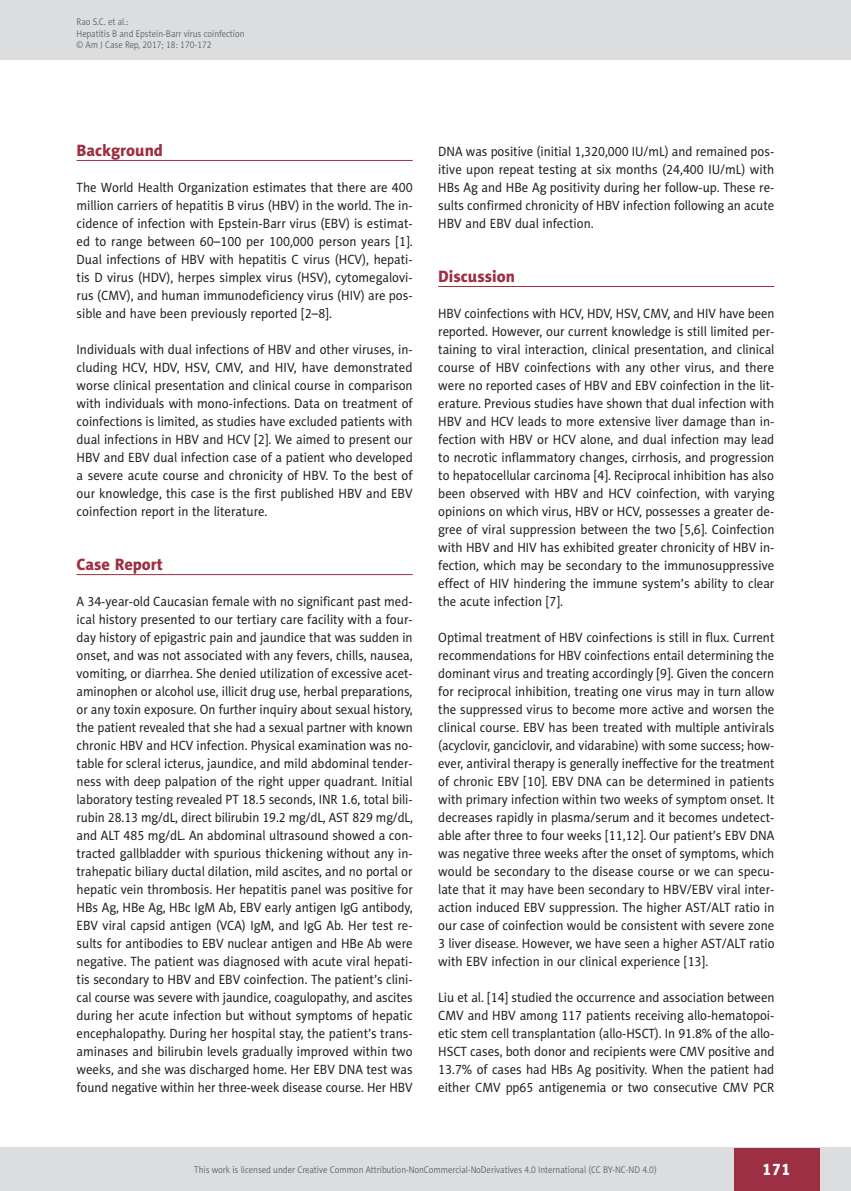
<style>
.page{position:relative;width:851px;height:1191px;background:#fff}
.page>*{position:absolute;margin:0;border:0;box-sizing:border-box;transform-origin:0 0}
.AJCR_Headline_1{font:16.5px "Naomi Sans EFN Heavy";color:#9d2f42}
.t1{font:16.5px "Naomi Sans EFN Heavy";color:#fff}
.AJCR_Body{font:13.5px/18px "Naomi Sans EFN";color:#231f20;text-align:justify;scale:.95 1}
.AJCR_Body-2{font:13.5px/18px "Naomi Sans EFN";color:#231f20;text-align:justify;scale:.94 1}
.AJCR_pagina_zywa{font:9.75px/11.2px "Naomi Sans EFN Light";color:#57585a;scale:.9 1}
.AJCR_pagina_sygnatur{font:9.75px "Naomi Sans EFN Light";color:#57585a;scale:.9 1}
</style>
<div class="page">
<hr style="left:77px;top:160px;width:335px;height:1px;background:#9d2f42">
<hr style="left:77px;top:574px;width:335px;height:1px;background:#9d2f42">
<hr style="left:438px;top:286px;width:336px;height:1px;background:#9d2f42">
<div style="left:0;top:1148px;width:850px;height:43px;background:#dcdddf"></div>
<div style="left:733px;top:1147px;width:86px;height:43px;background:#9d2f42"></div>
<div style="left:0;top:0;width:850px;height:60px;background:#dcdddf"></div>
<p class="AJCR_pagina_zywa" style="left:77px;top:16px;width:188px">Rao S.C. et al.:<br>Hepatitis B and Epstein-Barr virus coinfection</p>
<p class="AJCR_pagina_sygnatur" style="left:77px;top:39px;width:152px">© Am J Case Rep, 2017; 18: 170-172</p>
<p class="AJCR_Headline_1" style="left:77px;top:140px;width:88px">Background</p>
<p class="AJCR_Body" style="left:77px;top:178px;width:355px">The World Health Organization estimates that there are 400 million carriers of hepatitis B virus (HBV) in the world. The in&shy;cidence of infection with Epstein-Barr virus (EBV) is estimat&shy;ed to range between 60–100 per 100,000 person years [1].<br>Dual infections of HBV with hepatitis C virus (HCV), hepati&shy;tis D virus (HDV), herpes simplex virus (HSV), cytomegalovi&shy;rus (CMV), and human immunodeficiency virus (HIV) are pos&shy;sible and have been previously reported [2–8].</p>
<p class="AJCR_Body" style="left:77px;top:340px;width:355px">Individuals with dual infections of HBV and other viruses, in&shy;cluding HCV, HDV, HSV, CMV, and HIV, have demonstrated worse clinical presentation and clinical course in comparison with individuals with mono-infections. Data on treatment of coinfections is limited, as studies have excluded patients with dual infections in HBV and HCV [2]. We aimed to present our HBV and EBV dual infection case of a patient who developed a severe acute course and chronicity of HBV. To the best of our knowledge, this case is the first published HBV and EBV coinfection report in the literature.</p>
<p class="AJCR_Headline_1" style="left:77px;top:554px;width:88px">Case Report</p>
<p class="AJCR_Body" style="left:77px;top:592px;width:355px">A 34-year-old Caucasian female with no significant past med&shy;ical history presented to our tertiary care facility with a four&shy;day history of epigastric pain and jaundice that was sudden in onset, and was not associated with any fevers, chills, nausea, vomiting, or diarrhea. She denied utilization of excessive acet&shy;aminophen or alcohol use, illicit drug use, herbal preparations, or any toxin exposure. On further inquiry about sexual history, the patient revealed that she had a sexual partner with known chronic HBV and HCV infection. Physical examination was no&shy;table for scleral icterus, jaundice, and mild abdominal tender&shy;ness with deep palpation of the right upper quadrant. Initial laboratory testing revealed PT 18.5 seconds, INR 1.6, total bili&shy;rubin 28.13 mg/dL, direct bilirubin 19.2 mg/dL, AST 829 mg/dL, and ALT 485 mg/dL. An abdominal ultrasound showed a con&shy;tracted gallbladder with spurious thickening without any in&shy;trahepatic biliary ductal dilation, mild ascites, and no portal or hepatic vein thrombosis. Her hepatitis panel was positive for HBs Ag, HBe Ag, HBc IgM Ab, EBV early antigen IgG antibody, EBV viral capsid antigen (VCA) IgM, and IgG Ab. Her test re&shy;sults for antibodies to EBV nuclear antigen and HBe Ab were negative. The patient was diagnosed with acute viral hepati&shy;tis secondary to HBV and EBV coinfection. The patient’s clini&shy;cal course was severe with jaundice, coagulopathy, and ascites during her acute infection but without symptoms of hepatic encephalopathy. During her hospital stay, the patient’s trans&shy;aminases and bilirubin levels gradually improved within two weeks, and she was discharged home. Her EBV DNA test was found negative within her three-week disease course. Her HBV</p>
<p class="AJCR_Body" style="left:438px;top:142px;width:355px">DNA was positive (initial 1,320,000 IU/mL) and remained pos&shy;itive upon repeat testing at six months (24,400 IU/mL) with HBs Ag and HBe Ag positivity during her follow-up. These re&shy;sults confirmed chronicity of HBV infection following an acute HBV and EBV dual infection.</p>
<p class="AJCR_Headline_1" style="left:438px;top:266px;width:78px">Discussion</p>
<p class="AJCR_Body-2" style="left:438px;top:304px;width:359px">HBV coinfections with HCV, HDV, HSV, CMV, and HIV have been reported. However, our current knowledge is still limited per&shy;taining to viral interaction, clinical presentation, and clinical course of HBV coinfections with any other virus, and there were no reported cases of HBV and EBV coinfection in the lit&shy;erature. Previous studies have shown that dual infection with HBV and HCV leads to more extensive liver damage than in&shy;fection with HBV or HCV alone, and dual infection may lead to necrotic inflammatory changes, cirrhosis, and progression to hepatocellular carcinoma [4]. Reciprocal inhibition has also been observed with HBV and HCV coinfection, with varying opinions on which virus, HBV or HCV, possesses a greater de&shy;gree of viral suppression between the two [5,6]. Coinfection with HBV and HIV has exhibited greater chronicity of HBV in&shy;fection, which may be secondary to the immunosuppressive effect of HIV hindering the immune system’s ability to clear the acute infection [7].</p>
<p class="AJCR_Body" style="left:438px;top:628px;width:355px">Optimal treatment of HBV coinfections is still in flux. Current recommendations for HBV coinfections entail determining the dominant virus and treating accordingly [9]. Given the concern for reciprocal inhibition, treating one virus may in turn allow the suppressed virus to become more active and worsen the clinical course. EBV has been treated with multiple antivirals (acyclovir, ganciclovir, and vidarabine) with some success; how&shy;ever, antiviral therapy is generally ineffective for the treatment of chronic EBV [10]. EBV DNA can be determined in patients with primary infection within two weeks of symptom onset. It decreases rapidly in plasma/serum and it becomes undetect&shy;able after three to four weeks [11,12]. Our patient’s EBV DNA was negative three weeks after the onset of symptoms, which would be secondary to the disease course or we can specu&shy;late that it may have been secondary to HBV/EBV viral inter&shy;action induced EBV suppression. The higher AST/ALT ratio in our case of coinfection would be consistent with severe zone 3 liver disease. However, we have seen a higher AST/ALT ratio with EBV infection in our clinical experience [13].</p>
<p class="AJCR_Body" style="left:438px;top:988px;width:355px">Liu et al. [14] studied the occurrence and association between CMV and HBV among 117 patients receiving allo-hematopoi&shy;etic stem cell transplantation (allo-HSCT). In 91.8% of the allo-HSCT cases, both donor and recipients were CMV positive and 13.7% of cases had HBs Ag positivity. When the patient had either CMV pp65 antigenemia or two consecutive CMV PCR</p>
<p class="AJCR_pagina_zywa" style="left:194px;top:1164px;width:515px">This work is licensed under Creative Common Attribution-NonCommercial-NoDerivatives 4.0 International (CC BY-NC-ND 4.0)</p>
<p class="t1" style="left:762px;top:1159px;width:30px">171</p>
</div>
